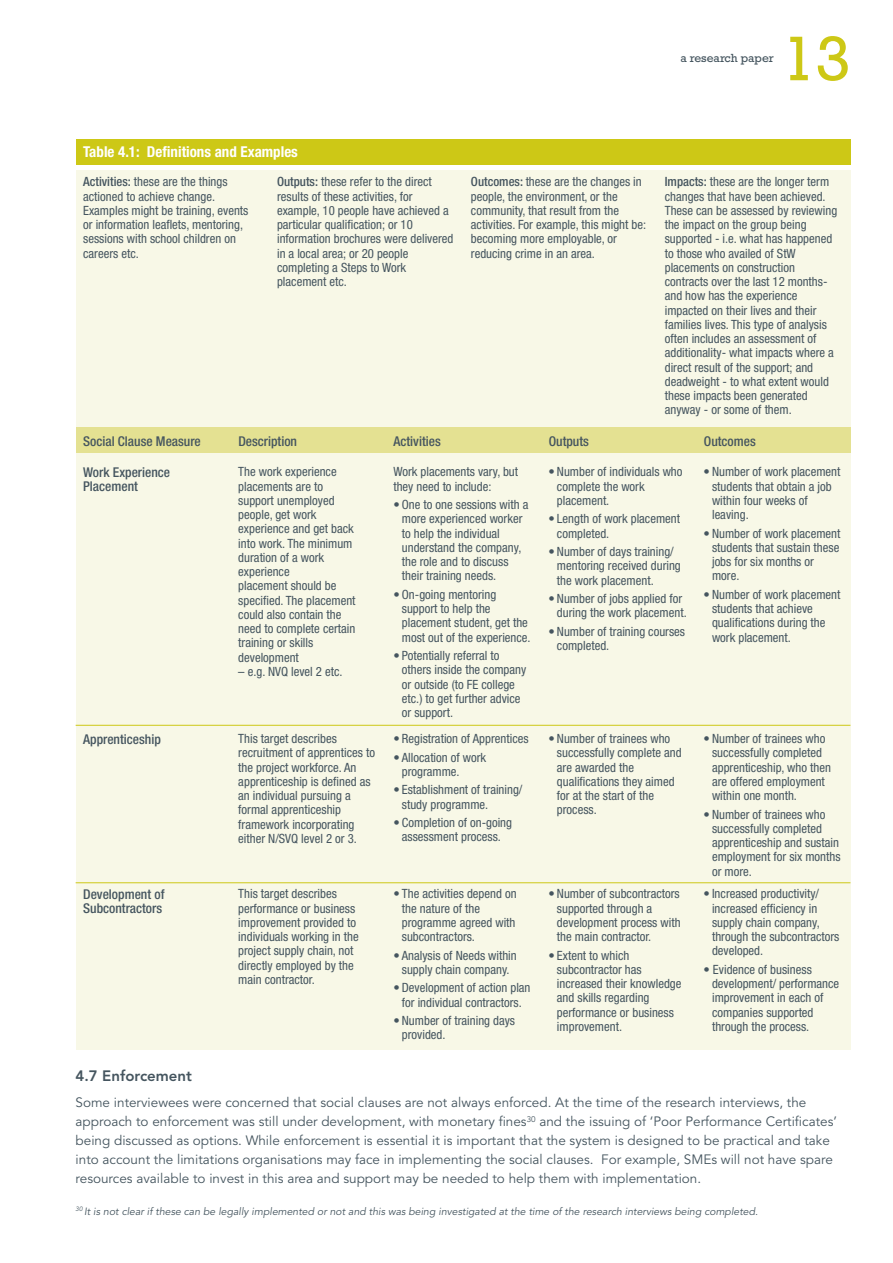
<style>
.page{position:relative;width:893px;height:1263px;background:#fff}
.page>*{position:absolute;margin:0;border:0;box-sizing:border-box;transform-origin:0 0}
.t1{font:64.05px "Rockwell Std";color:#cdc816}
.t2{font:700 condensed 15px "Helvetica Neue LT Std";color:#fff}
.t3{font:800 15px "Avenir LT Std";color:#45555f}
.t4{font:13.5px/19px "Avenir LT Std";color:#45555f}
.t5{font:500 condensed 13.5px/14.2px "Helvetica Neue LT Std";color:#45555f}
.t6{font:condensed 12.75px/14.2px "Helvetica Neue LT Std";color:#45555f}
.t7{font:12px "Rockwell Std";color:#45555f}
.t8{font:italic 10.5px "Avenir LT Std";color:#45555f}
.s1{font-weight:500}
</style>
<div class="page">
<div style="left:76px;top:139px;width:774px;height:26px;background:#cdc816"></div>
<div style="left:76px;top:170px;width:774px;height:880px;background:#f8f8e7"></div>
<div style="left:76px;top:427px;width:774px;height:25px;background:#e4e192"></div>
<hr style="left:76px;top:725px;width:774px;height:1px;background:#cdc816">
<hr style="left:76px;top:882px;width:774px;height:1px;background:#cdc816">
<p class="t7" style="left:681px;top:54px;width:95px">a research paper</p>
<h1 class="t1" style="left:781px;top:37px;width:71px">13</h1>
<p class="t2" style="left:83px;top:146px;width:216px">Table 4.1: Definitions and Examples</p>
<p class="t6" style="left:83px;top:176px;width:167px"><span class="s1">Activities:</span> these are the things actioned to achieve change.<br>Examples might be training, events or information leaflets, mentoring, sessions with school children on careers etc.</p>
<p class="t6" style="left:277px;top:176px;width:178px"><span class="s1">Outputs:</span> these refer to the direct results of these activities, for example, 10 people have achieved a particular qualification; or 10 information brochures were delivered in a local area; or 20 people completing a Steps to Work placement etc.</p>
<p class="t6" style="left:471px;top:176px;width:177px"><span class="s1">Outcomes:</span> these are the changes in people, the environment, or the community, that result from the activities. For example, this might be: becoming more employable, or reducing crime in an area.</p>
<p class="t6" style="left:665px;top:176px;width:174px"><span class="s1">Impacts:</span> these are the longer term changes that have been achieved.<br>These can be assessed by reviewing the impact on the group being supported - i.e. what has happened to those who availed of StW placements on construction contracts over the last 12 months&shy;and how has the experience impacted on their lives and their families lives. This type of analysis often includes an assessment of additionality- what impacts where a direct result of the support; and deadweight - to what extent would these impacts been generated anyway - or some of them.</p>
<p class="t5" style="left:83px;top:435px;width:119px">Social Clause Measure</p>
<p class="t5" style="left:238px;top:435px;width:60px">Description</p>
<p class="t5" style="left:393px;top:435px;width:49px">Activities</p>
<p class="t5" style="left:549px;top:435px;width:42px">Outputs</p>
<p class="t5" style="left:704px;top:435px;width:53px">Outcomes</p>
<p class="t5" style="left:83px;top:466px;width:88px">Work Experience<br>Placement</p>
<p class="t6" style="left:238px;top:466px;width:119px">The work experience placements are to support unemployed people, get work experience and get back into work. The minimum duration of a work experience<br>placement should be specified. The placement could also contain the need to complete certain training or skills development</p>
<p class="t6" style="left:238px;top:665px;width:106px">– e.g. NVQ level 2 etc.</p>
<p class="t6" style="left:393px;top:466px;width:126px">Work placements vary, but they need to include:</p>
<p class="t6" style="left:402px;top:499px;width:128px;text-indent:-9px">• One to one sessions with a more experienced worker to help the individual understand the company, the role and to discuss their training needs.</p>
<p class="t6" style="left:402px;top:588px;width:130px;text-indent:-9px">• On-going mentoring support to help the placement student, get the most out of the experience.</p>
<p class="t6" style="left:402px;top:650px;width:126px;text-indent:-9px">• Potentially referral to others inside the company or outside (to FE college etc.) to get further advice or support.</p>
<p class="t5" style="left:83px;top:733px;width:79px">Apprenticeship</p>
<p class="t6" style="left:238px;top:732px;width:138px">This target describes recruitment of apprentices to the project workforce. An apprenticeship is defined as an individual pursuing a formal apprenticeship framework incorporating either N/SVQ level 2 or 3.</p>
<p class="t6" style="left:393px;top:732px;width:137px">• Registration of Apprentices</p>
<p class="t6" style="left:402px;top:751px;width:86px;text-indent:-9px">• Allocation of work programme.</p>
<p class="t6" style="left:402px;top:784px;width:122px;text-indent:-9px">• Establishment of training/ study programme.</p>
<p class="t6" style="left:393px;top:816px;width:120px;text-align:center">• Completion of on-going assessment process.</p>
<p class="t5" style="left:83px;top:888px;width:83px">Development of<br>Subcontractors</p>
<p class="t6" style="left:238px;top:888px;width:122px">This target describes performance or business improvement provided to individuals working in the project supply chain, not directly employed by the main contractor.</p>
<p class="t6" style="left:402px;top:888px;width:116px;text-indent:-9px">• The activities depend on the nature of the programme agreed with subcontractors.</p>
<p class="t6" style="left:393px;top:949px;width:125px;text-align:center">• Analysis of Needs within supply chain company.</p>
<p class="t6" style="left:393px;top:982px;width:139px;text-align:center">• Development of action plan for individual contractors.</p>
<p class="t6" style="left:402px;top:1014px;width:115px;text-indent:-9px">• Number of training days provided.</p>
<p class="t6" style="left:557px;top:466px;width:127px;text-indent:-9px">• Number of individuals who complete the work placement.</p>
<p class="t6" style="left:557px;top:513px;width:125px;text-indent:-9px">• Length of work placement completed.</p>
<p class="t6" style="left:557px;top:546px;width:125px;text-indent:-9px">• Number of days training/ mentoring received during the work placement.</p>
<p class="t6" style="left:557px;top:593px;width:131px;text-indent:-9px">• Number of jobs applied for during the work placement.</p>
<p class="t6" style="left:557px;top:625px;width:130px;text-indent:-9px">• Number of training courses completed.</p>
<p class="t6" style="left:712px;top:466px;width:130px;text-indent:-9px">• Number of work placement students that obtain a job within four weeks of leaving.</p>
<p class="t6" style="left:712px;top:527px;width:130px;text-indent:-9px">• Number of work placement students that sustain these jobs for six months or more.</p>
<p class="t6" style="left:712px;top:588px;width:130px;text-indent:-9px">• Number of work placement students that achieve qualifications during the work placement.</p>
<p class="t6" style="left:557px;top:732px;width:126px;text-indent:-9px">• Number of trainees who successfully complete and are awarded the qualifications they aimed for at the start of the process.</p>
<p class="t6" style="left:712px;top:732px;width:120px;text-indent:-9px">• Number of trainees who successfully completed apprenticeship, who then are offered employment within one month.</p>
<p class="t6" style="left:712px;top:808px;width:130px;text-indent:-9px">• Number of trainees who successfully completed apprenticeship and sustain employment for six months or more.</p>
<p class="t6" style="left:557px;top:888px;width:125px;text-indent:-9px">• Number of subcontractors supported through a development process with the main contractor.</p>
<p class="t6" style="left:557px;top:949px;width:126px;text-indent:-9px">• Extent to which subcontractor has increased their knowledge and skills regarding performance or business improvement.</p>
<p class="t6" style="left:712px;top:888px;width:129px;text-indent:-9px">• Increased productivity/ increased efficiency in supply chain company, through the subcontractors developed.</p>
<p class="t6" style="left:712px;top:963px;width:129px;text-indent:-9px">• Evidence of business development/ performance improvement in each of companies supported through the process.</p>
<p class="t3" style="left:76px;top:1070px;width:118px">4.7 Enforcement</p>
<p class="t4" style="left:76px;top:1094px;width:763px">Some interviewees were concerned that social clauses are not always enforced. At the time of the research interviews, the approach to enforcement was still under development, with monetary fines<sup>30</sup> and the issuing of ‘Poor Performance Certificates’ being discussed as options. While enforcement is essential it is important that the system is designed to be practical and take into account the limitations organisations may face in implementing the social clauses. For example, SMEs will not have spare resources available to invest in this area and support may be needed to help them with implementation.</p>
<p class="t8" style="left:76px;top:1206px;width:684px"><sup>30</sup> It is not clear if these can be legally implemented or not and this was being investigated at the time of the research interviews being completed.</p>
</div>
